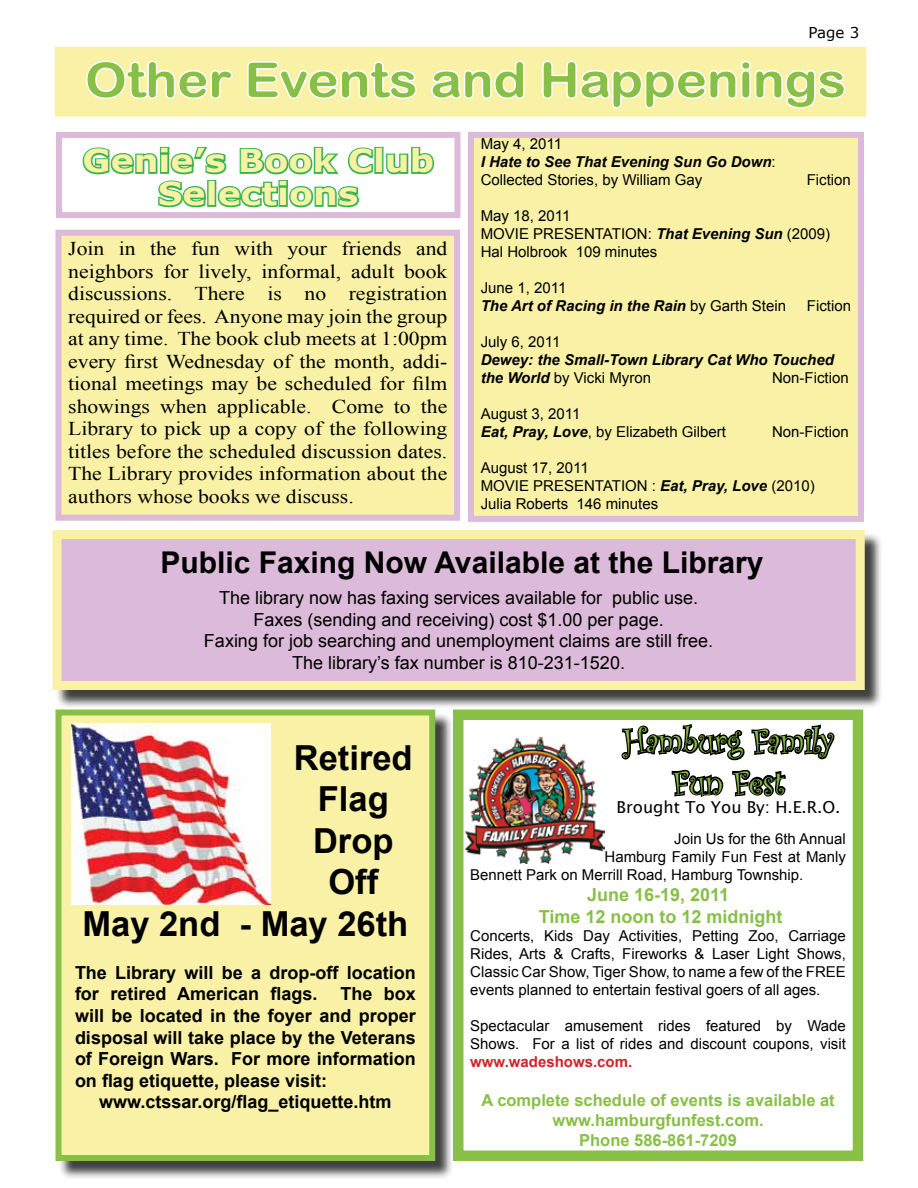
<style>
.page{position:relative;width:918px;height:1188px;background:#fff}
.page>*{position:absolute;margin:0;border:0;box-sizing:border-box;transform-origin:0 0}
.t1{font:47.85px "Arial Rounded MT Bold";color:#88bf47;scale:1.1 1}
.t2{font:700 34.5px "Arial";color:#000}
.t3{font:34.5px/41.4px "Curlz";color:#88bf47;text-align:center}
.t4{font:700 31.5px/33px "Verdana";color:#f9f1a6;text-align:center;scale:1.11 1}
.t5{font:700 30px "Arial";color:#000}
.t6{font:19.5px/22.5px "Times New Roman";color:#000;text-align:justify;scale:1.11 1}
.t7{font:700 18px/21.6px "Arial";color:#000}
.t8{font:18px/21.6px "Arial";color:#000;text-align:center}
.t9{font:700 18px/21.6px "Arial";color:#88bf47;text-align:center}
.t10{font:700 16.5px/19.8px "Arial";color:#88bf47;text-align:center}
.t11{font:16.5px "Lucida Sans Unicode";color:#000}
.t12{font:15px/18px "Arial";color:#000}
.t13{font:italic 700 15px/18px "Arial";color:#000}
.t14{font:700 15px "Arial";color:#d2232a}
.t15{font:15px "Verdana";color:#000}
.s1{font-weight:700;font-style:italic}
.s2{font-weight:400;font-style:normal}
</style>
<div class="page">
<div style="left:58px;top:233px;width:399px;height:285px;background:#f9f1a6"></div>
<div style="left:56px;top:230px;width:404px;height:291px;border:6px solid #dcbad9"></div>
<div style="left:374px;top:147px;width:9px;height:27px;border:3px solid #33b44a"></div>
<svg style="left:386px;top:146px;width:49px;height:29px"></svg>
<svg style="left:82px;top:146px;width:291px;height:62px"></svg>
<div style="left:56px;top:132px;width:404px;height:86px;border:6px solid #dcbad9"></div>
<div style="left:55px;top:47px;width:811px;height:70px;background:#f9f1a6;border:2px solid #f9f1a6"></div>
<svg style="left:86px;top:60px;width:147px;height:39px"></svg>
<svg style="left:247px;top:61px;width:170px;height:38px"></svg>
<svg style="left:431px;top:60px;width:94px;height:39px"></svg>
<svg style="left:542px;top:60px;width:304px;height:49px"></svg>
<div style="left:471px;top:135px;width:390px;height:384px;background:#f9f1a6"></div>
<div style="left:468px;top:132px;width:396px;height:390px;border:6px solid #dcbad9"></div>
<svg style="left:619px;top:515px;width:218px;height:282px"></svg>
<div style="left:453px;top:710px;width:410px;height:451px;border:10px solid #88bf47"></div>
<img style="left:465px;top:737px;width:139px;height:127px">
<div style="left:55px;top:532px;width:829px;height:177px;background:#000;opacity:.75"></div>
<div style="left:57px;top:535px;width:803px;height:151px;background:#dcbad9"></div>
<div style="left:52px;top:530px;width:813px;height:160px;border:9px solid #f9f1a6"></div>
<div style="left:58px;top:712px;width:396px;height:467px;background:#000;opacity:.75"></div>
<div style="left:58px;top:712px;width:374px;height:446px;background:#f9f1a6"></div>
<div style="left:56px;top:710px;width:379px;height:451px;border:6px solid #88bf47"></div>
<img style="left:71px;top:723px;width:200px;height:182px">
<p class="t15" style="left:808px;top:23px;width:52px">Page 3</p>
<h1 class="t1" style="left:85px;top:52px;width:693px">Other Events and Happenings</h1>
<p class="t12" style="left:481px;top:135px;width:297px">May 4, 2011<br><span class="s1">I Hate to See That Evening Sun Go Down</span>:<br>Collected Stories, by William Gay</p>
<h3 class="t4" style="left:82px;top:143px;width:318px">Genie’s Book Club<br>Selections</h3>
<p class="t12" style="left:807px;top:171px;width:46px">Fiction</p>
<p class="t12" style="left:481px;top:207px;width:351px">May 18, 2011<br>MOVIE PRESENTATION: <span class="s1">That Evening Sun</span> (2009)<br>Hal Holbrook 109 minutes</p>
<p class="t13" style="left:481px;top:279px;width:307px"><span class="s2">June 1, 2011<br></span>The Art of Racing in the Rain <span class="s2">by Garth Stein</span></p>
<p class="t6" style="left:68px;top:237px;width:343px">Join in the fun with your friends and neighbors for lively, informal, adult book discussions. There is no registration required or fees. Anyone may join the group at any time. The book club meets at 1:00pm every first Wednesday of the month, addi&shy;tional meetings may be scheduled for film showings when applicable. Come to the Library to pick up a copy of the following titles before the scheduled discussion dates.<br>The Library provides information about the authors whose books we discuss.</p>
<p class="t12" style="left:807px;top:297px;width:46px">Fiction</p>
<p class="t12" style="left:481px;top:333px;width:81px">July 6, 2011</p>
<p class="t13" style="left:481px;top:351px;width:355px">Dewey: the Small-Town Library Cat Who Touched the World <span class="s2">by Vicki Myron</span></p>
<p class="t12" style="left:772px;top:369px;width:78px">Non-Fiction</p>
<p class="t12" style="left:481px;top:405px;width:247px">August 3, 2011<br><span class="s1">Eat, Pray, Love</span>, by Elizabeth Gilbert</p>
<p class="t12" style="left:772px;top:423px;width:78px">Non-Fiction</p>
<p class="t12" style="left:481px;top:459px;width:335px">August 17, 2011<br>MOVIE PRESENTATION : <span class="s1">Eat, Pray, Love</span> (2010)<br>Julia Roberts 146 minutes</p>
<h3 class="t5" style="left:161px;top:546px;width:604px">Public Faxing Now Available at the Library</h3>
<p class="t8" style="left:204px;top:587px;width:511px">The library now has faxing services available for public use.<br>Faxes (sending and receiving) cost $1.00 per page.<br>Faxing for job searching and unemployment claims are still free.<br>The library’s fax number is 810-231-1520.</p>
<h2 class="t2" style="left:294px;top:739px;width:120px">Retired</h2>
<h2 class="t2" style="left:318px;top:780px;width:72px">Flag</h2>
<h2 class="t2" style="left:313px;top:821px;width:82px">Drop</h2>
<h2 class="t2" style="left:328px;top:863px;width:51px">Off</h2>
<h2 class="t2" style="left:82px;top:904px;width:327px">May 2nd - May 26th</h2>
<p class="t7" style="left:75px;top:962px;width:342px">The Library will be a drop-off location for retired American flags.</p>
<p class="t7" style="left:75px;top:983px;width:342px;text-align:justify;text-indent:265px">The box will be located in the foyer and proper disposal will take place by the Veterans of Foreign Wars. For more information on flag etiquette, please visit:</p>
<p class="t7" style="left:99px;top:1091px;width:294px">www.ctssar.org/flag_etiquette.htm</p>
<h2 class="t3" style="left:623px;top:719px;width:212px">Hamburg Family<br>Fun Fest</h2>
<p class="t11" style="left:617px;top:794px;width:225px">Brought To You By: H.E.R.O.</p>
<p class="t12" style="left:674px;top:829px;width:173px">Join Us for the 6th Annual</p>
<p class="t12" style="left:605px;top:847px;width:243px">Hamburg Family Fun Fest at Manly</p>
<p class="t12" style="left:470px;top:865px;width:335px">Bennett Park on Merrill Road, Hamburg Township.</p>
<p class="t9" style="left:539px;top:884px;width:245px">June 16-19, 2011<br>Time 12 noon to 12 midnight</p>
<p class="t12" style="left:470px;top:927px;width:377px;text-align:justify">Concerts, Kids Day Activities, Petting Zoo, Carriage Rides, Arts &amp; Crafts, Fireworks &amp; Laser Light Shows, Classic Car Show, Tiger Show, to name a few of the FREE events planned to entertain festival goers of all ages.</p>
<p class="t12" style="left:470px;top:1017px;width:377px">Spectacular amusement rides featured by Wade<br>Shows. For a list of rides and discount coupons, visit</p>
<p class="t14" style="left:470px;top:1053px;width:163px">www.wadeshows.com.</p>
<p class="t10" style="left:481px;top:1091px;width:355px">A complete schedule of events is available at www.hamburgfunfest.com.<br>Phone 586-861-7209</p>
</div>
